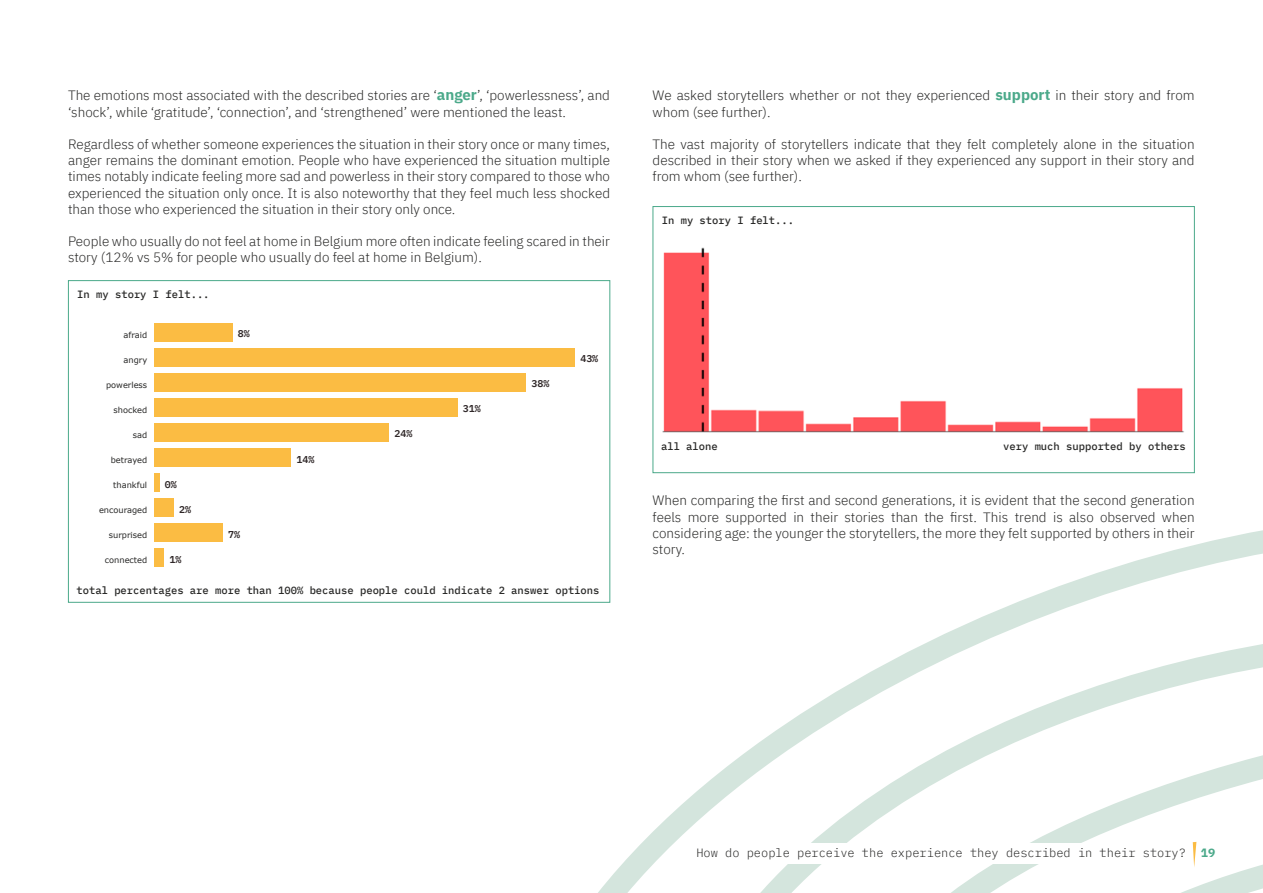
<style>
.page{position:relative;width:1263px;height:893px;background:#fff}
.page>*{position:absolute;margin:0;border:0;box-sizing:border-box;transform-origin:0 0}
.t1{font:300 13.5px/16.2px "IBM Plex Sans";color:#282827}
.t2{font:300 12px "IBM Plex Mono";color:#282827}
.t3{font:500 10.5px "IBM Plex Mono";color:#282827}
.t4{font:600 9.9px "IBM Plex Mono";color:#2f2728}
.t5{font:8.25px "Verdana";color:#282827}
.s1{font-weight:700;font-size:15px;color:#4ba98a}
.s2{font-weight:700;color:#4ba98a}
</style>
<div class="page">
<div style="left:154px;top:323px;width:78px;height:18px;background:#fbbc43"></div>
<div style="left:154px;top:348px;width:421px;height:18px;background:#fbbc43"></div>
<div style="left:154px;top:373px;width:372px;height:18px;background:#fbbc43"></div>
<div style="left:154px;top:398px;width:303px;height:18px;background:#fbbc43"></div>
<div style="left:154px;top:423px;width:235px;height:19px;background:#fbbc43"></div>
<div style="left:154px;top:449px;width:137px;height:18px;background:#fbbc43"></div>
<div style="left:154px;top:474px;width:5px;height:18px;background:#fbbc43"></div>
<div style="left:154px;top:499px;width:20px;height:18px;background:#fbbc43"></div>
<div style="left:154px;top:524px;width:69px;height:18px;background:#fbbc43"></div>
<div style="left:154px;top:549px;width:10px;height:18px;background:#fbbc43"></div>
<div style="left:653px;top:206px;width:542px;height:267px;border:1px solid #4ba98a"></div>
<img style="left:662px;top:247px;width:522px;height:186px">
<svg style="left:436px;top:505px;width:827px;height:388px"></svg>
<div style="left:688px;top:843px;width:540px;height:21px;background:#fff"></div>
<svg style="left:1193px;top:842px;width:3px;height:25px"></svg>
<p class="t1" style="left:68px;top:86px;width:543px">The emotions most associated with the described stories are ‘<span class="s1">anger</span>’, ‘powerlessness’, and ‘shock’, while ‘gratitude’, ‘connection’, and ‘strengthened’ were mentioned the least.</p>
<p class="t1" style="left:68px;top:135px;width:544px;text-align:justify">Regardless of whether someone experiences the situation in their story once or many times, anger remains the dominant emotion. People who have experienced the situation multiple times notably indicate feeling more sad and powerless in their story compared to those who experienced the situation only once. It is also noteworthy that they feel much less shocked than those who experienced the situation in their story only once.</p>
<p class="t1" style="left:68px;top:232px;width:543px">People who usually do not feel at home in Belgium more often indicate feeling scared in their story (12% vs 5% for people who usually do feel at home in Belgium).</p>
<p class="t3" style="left:77px;top:286px;width:134px">In my story I felt...</p>
<p class="t4" style="left:120px;top:326px;width:25px">bang</p>
<p class="t5" style="left:124px;top:330px;width:25px">afraid</p>
<p class="t5" style="left:124px;top:355px;width:25px">angry</p>
<p class="t5" style="left:106px;top:380px;width:43px">powerless</p>
<p class="t5" style="left:114px;top:405px;width:35px">shocked</p>
<p class="t5" style="left:133px;top:430px;width:16px">sad</p>
<p class="t5" style="left:111px;top:455px;width:38px">betrayed</p>
<p class="t5" style="left:113px;top:479px;width:35px">thankful</p>
<p class="t5" style="left:99px;top:504px;width:50px">encouraged</p>
<p class="t5" style="left:109px;top:529px;width:40px">surprised</p>
<p class="t5" style="left:105px;top:554px;width:44px">connected</p>
<p class="t4" style="left:115px;top:351px;width:31px">kwaad</p>
<p class="t4" style="left:85px;top:376px;width:61px">machteloos</p>
<p class="t4" style="left:79px;top:401px;width:67px">gechoqueerd</p>
<p class="t4" style="left:97px;top:451px;width:49px">verraden</p>
<p class="t4" style="left:97px;top:476px;width:49px">dankbaar</p>
<p class="t4" style="left:97px;top:501px;width:49px">gesterkt</p>
<p class="t4" style="left:103px;top:526px;width:43px">verrast</p>
<p class="t4" style="left:91px;top:551px;width:55px">verbonden</p>
<p class="t4" style="left:165px;top:476px;width:13px">0%</p>
<p class="t4" style="left:179px;top:501px;width:13px">2%</p>
<p class="t4" style="left:169px;top:551px;width:13px">1%</p>
<p class="t4" style="left:238px;top:326px;width:13px">8%</p>
<p class="t4" style="left:228px;top:526px;width:13px">7%</p>
<p class="t4" style="left:297px;top:451px;width:19px">14%</p>
<p class="t4" style="left:394px;top:426px;width:19px">24%</p>
<p class="t4" style="left:463px;top:401px;width:19px">31%</p>
<p class="t4" style="left:531px;top:376px;width:19px">38%</p>
<p class="t4" style="left:580px;top:351px;width:19px">43%</p>
<p class="t3" style="left:77px;top:582px;width:524px">total percentages are more than 100% because people could indicate 2 answer options</p>
<p class="t1" style="left:653px;top:86px;width:543px">We asked storytellers whether or not they experienced <span class="s1">support</span> in their story and from whom (see further).</p>
<p class="t1" style="left:653px;top:135px;width:543px;text-align:justify">The vast majority of storytellers indicate that they felt completely alone in the situation described in their story when we asked if they experienced any support in their story and from whom (see further).</p>
<p class="t3" style="left:662px;top:212px;width:134px">In my story I felt...</p>
<p class="t3" style="left:661px;top:438px;width:58px">all alone</p>
<p class="t3" style="left:1003px;top:438px;width:184px">very much supported by others</p>
<p class="t1" style="left:653px;top:491px;width:543px;text-align:justify">When comparing the first and second generations, it is evident that the second generation feels more supported in their stories than the first. This trend is also observed when considering age: the younger the storytellers, the more they felt supported by others in their story.</p>
<p class="t2" style="left:696px;top:844px;width:520px">How do people perceive the experience they described in their story? <span class="s2">19</span></p>
</div>
